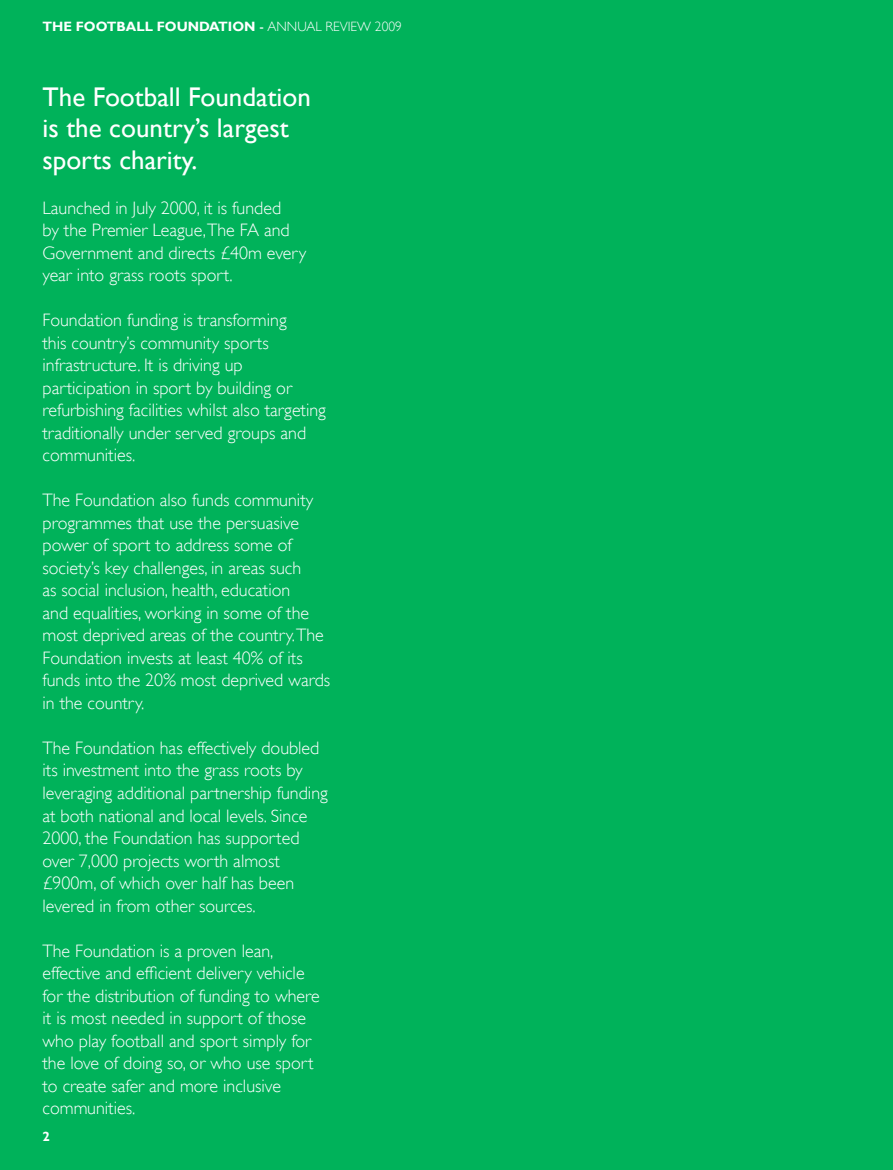
<style>
.page{position:relative;width:893px;height:1170px;background:#fff}
.page>*{position:absolute;margin:0;border:0;box-sizing:border-box;transform-origin:0 0}
.t1{font:27px/31.5px "Gill Sans";color:#fff}
.t2{font:300 18px/22.5px "Gill Sans";color:#fff}
.t3{font:700 13.5px "Gill Sans";color:#fff}
.t4{font:700 13.5px "Gill Alt One";color:#fff}
.s1{font-weight:400}
.s2{font-weight:300}
</style>
<div class="page">
<div style="left:0;top:0;width:893px;height:1169px;background:#00b25a"></div>
<p class="t3" style="left:43px;top:18px;width:361px">THE FOOTBALL FOUNDATION <span class="s1">-</span> <span class="s2">ANNUAL REVIEW 2009</span></p>
<h1 class="t1" style="left:43px;top:80px;width:270px">The Football Foundation is the country’s largest sports charity.</h1>
<p class="t2" style="left:43px;top:196px;width:265px">Launched in July 2000, it is funded<br>by the Premier League,The FA and<br>Government and directs £40m every year into grass roots sport.</p>
<p class="t2" style="left:43px;top:309px;width:285px">Foundation funding is transforming<br>this country’s community sports infrastructure. It is driving up participation in sport by building or refurbishing facilities whilst also targeting traditionally under served groups and communities.</p>
<p class="t2" style="left:43px;top:489px;width:289px">The Foundation also funds community programmes that use the persuasive power of sport to address some of society’s key challenges, in areas such<br>as social inclusion, health, education<br>and equalities, working in some of the most deprived areas of the country.The Foundation invests at least 40% of its funds into the 20% most deprived wards in the country.</p>
<p class="t2" style="left:43px;top:736px;width:287px">The Foundation has effectively doubled its investment into the grass roots by leveraging additional partnership funding at both national and local levels. Since 2000, the Foundation has supported over 7,000 projects worth almost £900m, of which over half has been levered in from other sources.</p>
<p class="t2" style="left:43px;top:939px;width:279px">The Foundation is a proven lean, effective and efficient delivery vehicle for the distribution of funding to where it is most needed in support of those who play football and sport simply for the love of doing so, or who use sport to create safer and more inclusive communities.</p>
<p class="t4" style="left:43px;top:1128px;width:9px">2</p>
</div>
